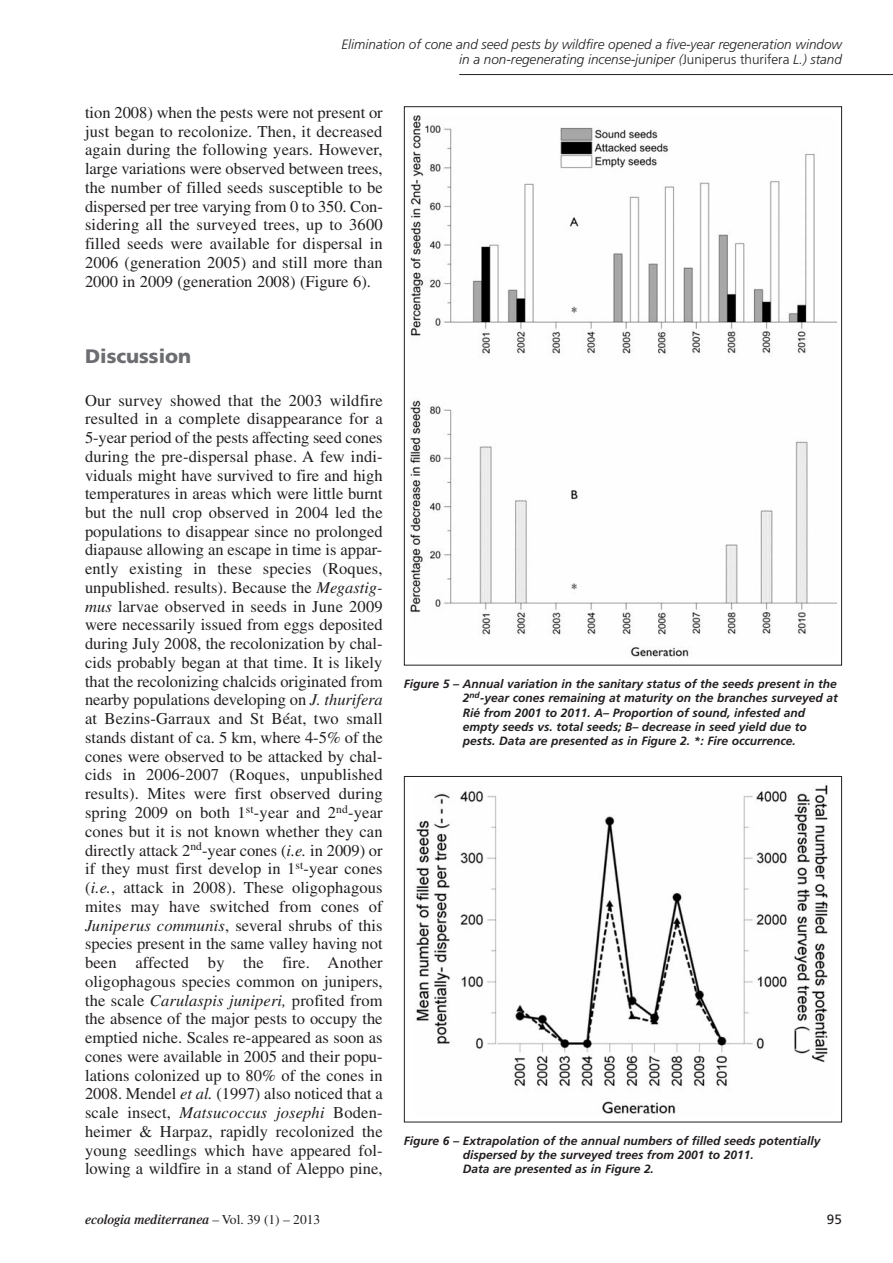
<style>
.page{position:relative;width:893px;height:1263px;background:#fff}
.page>*{position:absolute;margin:0;border:0;box-sizing:border-box;transform-origin:0 0}
.t1{font:900 19.5px "Frutiger";color:#6c6d70}
.t2{font:16.5px/18.8px "Times";color:#231f20;text-align:justify}
.t3{font:italic 300 13.5px/15px "Frutiger";color:#231f20;text-align:right}
.t4{font:italic 600 13.5px "Times";color:#231f20}
.t5{font:13.5px "Frutiger";color:#231f20}
.t6{font:italic 700 12px/14.2px "Frutiger";color:#231f20}
.s1{font-style:normal}
.s2{font-style:italic}
.s3{font-weight:400;font-style:normal}
</style>
<div class="page">
<hr style="left:459px;top:74px;width:434px;height:1px;background:#231f20">
<img style="left:410px;top:116px;width:427px;height:541px">
<img style="left:416px;top:784px;width:412px;height:330px">
<div style="left:404px;top:776px;width:438px;height:346px;border:1px solid #231f20"></div>
<p class="t3" style="left:341px;top:38px;width:502px">Elimination of cone and seed pests by wildfire opened a five-year regeneration window in a non-regenerating incense-juniper (<span class="s1">Juniperus thurifera</span> L.) stand</p>
<p class="t2" style="left:85px;top:105px;width:299px">tion 2008) when the pests were not present or just began to recolonize. Then, it decreased again during the following years. However, large variations were observed between trees, the number of filled seeds susceptible to be dispersed per tree varying from 0 to 350. Con&shy;sidering all the surveyed trees, up to 3600 filled seeds were available for dispersal in 2006 (generation 2005) and still more than 2000 in 2009 (generation 2008) (Figure 6).</p>
<p class="t1" style="left:85px;top:348px;width:108px">Discussion</p>
<p class="t2" style="left:85px;top:392px;width:299px">Our survey showed that the 2003 wildfire resulted in a complete disappearance for a 5-year period of the pests affecting seed cones during the pre-dispersal phase. A few indi&shy;viduals might have survived to fire and high temperatures in areas which were little burnt but the null crop observed in 2004 led the populations to disappear since no prolonged diapause allowing an escape in time is appar&shy;ently existing in these species (Roques, unpublished. results). Because the <span class="s2">Megastig&shy;mus</span> larvae observed in seeds in June 2009 were necessarily issued from eggs deposited during July 2008, the recolonization by chal&shy;cids probably began at that time. It is likely that the recolonizing chalcids originated from nearby populations developing on <span class="s2">J. thurifera </span>at Bezins-Garraux and St Béat, two small stands distant of ca. 5 km, where 4-5% of the cones were observed to be attacked by chal&shy;cids in 2006-2007 (Roques, unpublished results). Mites were first observed during spring 2009 on both 1<sup>st</sup>-year and 2<sup>nd</sup>-year cones but it is not known whether they can directly attack 2<sup>nd</sup>-year cones (<span class="s2">i.e.</span> in 2009) or if they must first develop in 1<sup>st</sup>-year cones (<span class="s2">i.e.</span>, attack in 2008). These oligophagous mites may have switched from cones of <span class="s2">Juniperus communis</span>, several shrubs of this species present in the same valley having not been affected by the fire. Another oligophagous species common on junipers, the scale <span class="s2">Carulaspis juniperi,</span> profited from the absence of the major pests to occupy the emptied niche. Scales re-appeared as soon as cones were available in 2005 and their popu&shy;lations colonized up to 80% of the cones in 2008. Mendel <span class="s2">et al.</span> (1997) also noticed that a scale insect, <span class="s2">Matsucoccus josephi</span> Boden&shy;heimer &amp; Harpaz, rapidly recolonized the young seedlings which have appeared fol&shy;lowing a wildfire in a stand of Aleppo pine,</p>
<p class="t4" style="left:85px;top:1215px;width:237px">ecologia mediterranea <span class="s3">– Vol. 39 (1) – 2013</span></p>
<p class="t5" style="left:827px;top:1213px;width:16px">95</p>
<p class="t6" style="left:463px;top:678px;width:376px;text-indent:-59px">Figure 5 – Annual variation in the sanitary status of the seeds present in the 2<sup>nd</sup>-year cones remaining at maturity on the branches surveyed at Rié from 2001 to 2011. A– Proportion of sound, infested and empty seeds vs. total seeds; B– decrease in seed yield due to pests. Data are presented as in Figure 2. *: Fire occurrence.</p>
<p class="t6" style="left:463px;top:1134px;width:359px;text-indent:-59px">Figure 6 – Extrapolation of the annual numbers of filled seeds potentially dispersed by the surveyed trees from 2001 to 2011.<br>Data are presented as in Figure 2.</p>
</div>
